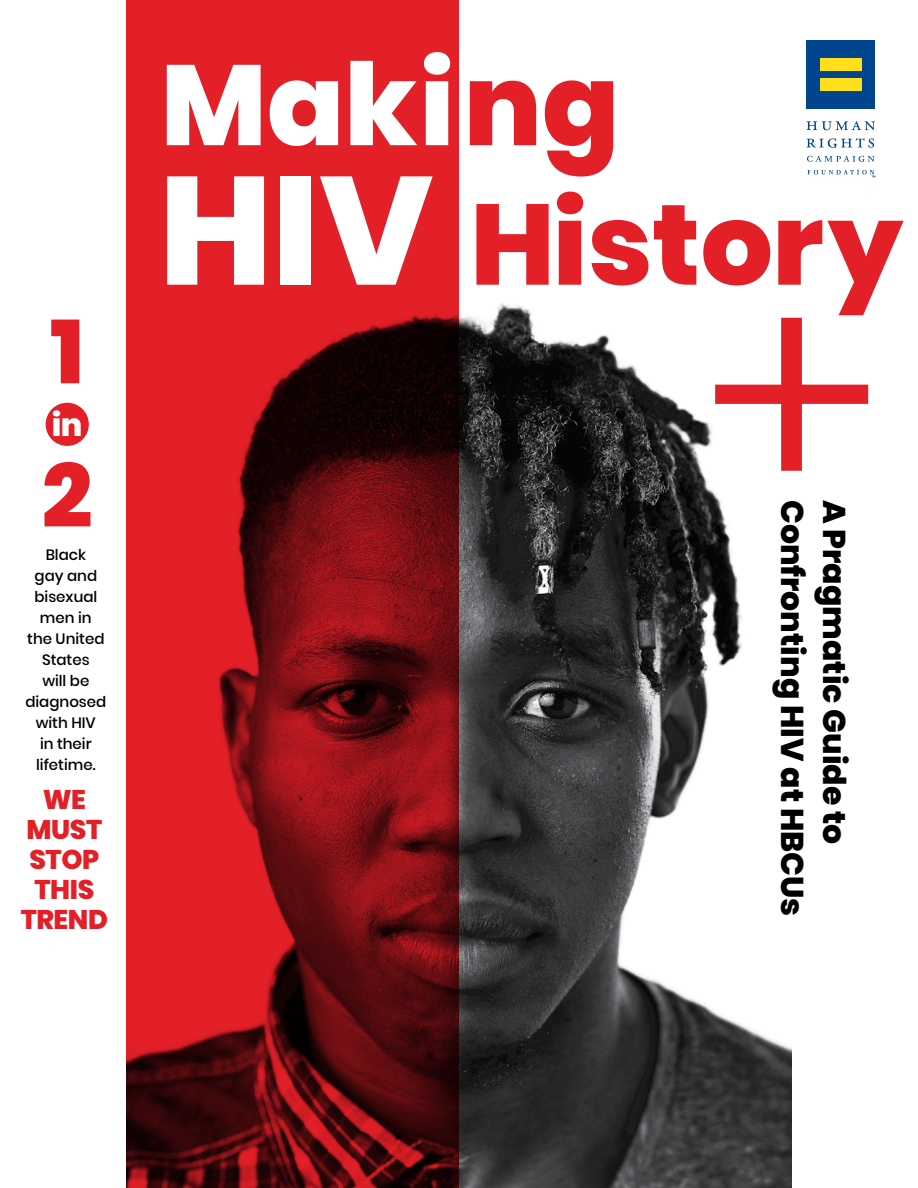
<style>
.page{position:relative;width:918px;height:1188px;background:#fff}
.page>*{position:absolute;margin:0;border:0;box-sizing:border-box;transform-origin:0 0}
.t1{font:300 300px "Poppins";color:#e31f27}
.t2{font:800 114px/139.5px "Poppins";color:#e31f27}
.t3{font:800 90px/143.9px "Poppins";color:#e31f27}
.t4{font:800 31.5px "Poppins";color:#000}
.t5{font:800 31.5px "Poppins";color:#fff}
.t6{font:800 27px/30px "Poppins";letter-spacing:-.015em;color:#e31f27;text-align:center}
.t7{font:500 15px/21px "Poppins";color:#000;text-align:center}
.s1{color:#fff}
.s2{font-size:153px;color:#fff}
</style>
<div class="page">
<img style="left:459px;top:303px;width:332px;height:885px">
<svg style="left:126px;top:0;width:333px;height:1188px;background:#a1151b"></svg>
<div style="left:46px;top:403px;width:43px;height:43px;background:#e31f27;border-radius:50%"></div>
<div style="left:806px;top:40px;width:69px;height:69px;background:#00458d"></div>
<div style="left:820px;top:58px;width:41px;height:12px;background:#ffdf1c"></div>
<div style="left:820px;top:78px;width:41px;height:13px;background:#ffdf1c"></div>
<svg style="left:806px;top:121px;width:69px;height:9px"></svg>
<svg style="left:806px;top:138px;width:68px;height:10px"></svg>
<svg style="left:807px;top:156px;width:67px;height:6px"></svg>
<svg style="left:807px;top:170px;width:68px;height:7px"></svg>
<h3 class="t3" style="left:42px;top:280px;width:52px">1<br>2</h3>
<h3 class="t5" style="left:52px;top:406px;width:32px">in</h3>
<p class="t7" style="left:25px;top:544px;width:82px">Black<br>gay and bisexual men in<br>the United<br>States<br>will be diagnosed with HIV<br>in their lifetime.</p>
<h3 class="t6" style="left:21px;top:785px;width:89px">WE<br>MUST<br>STOP<br>THIS<br>TREND</h3>
<h2 class="t2" style="left:159px;top:36px;width:745px"><span class="s1">Maki</span>ng<br><span class="s2">HIV</span> History</h2>
<h1 class="t1" style="left:705px;top:226px;width:175px">+</h1>
<h3 class="t4" style="left:810px;top:500px;width:418px;rotate:90deg">Confronting HIV at HBCUs</h3>
<h3 class="t4" style="left:852px;top:500px;width:346px;rotate:90deg">A Pragmatic Guide to</h3>
</div>
